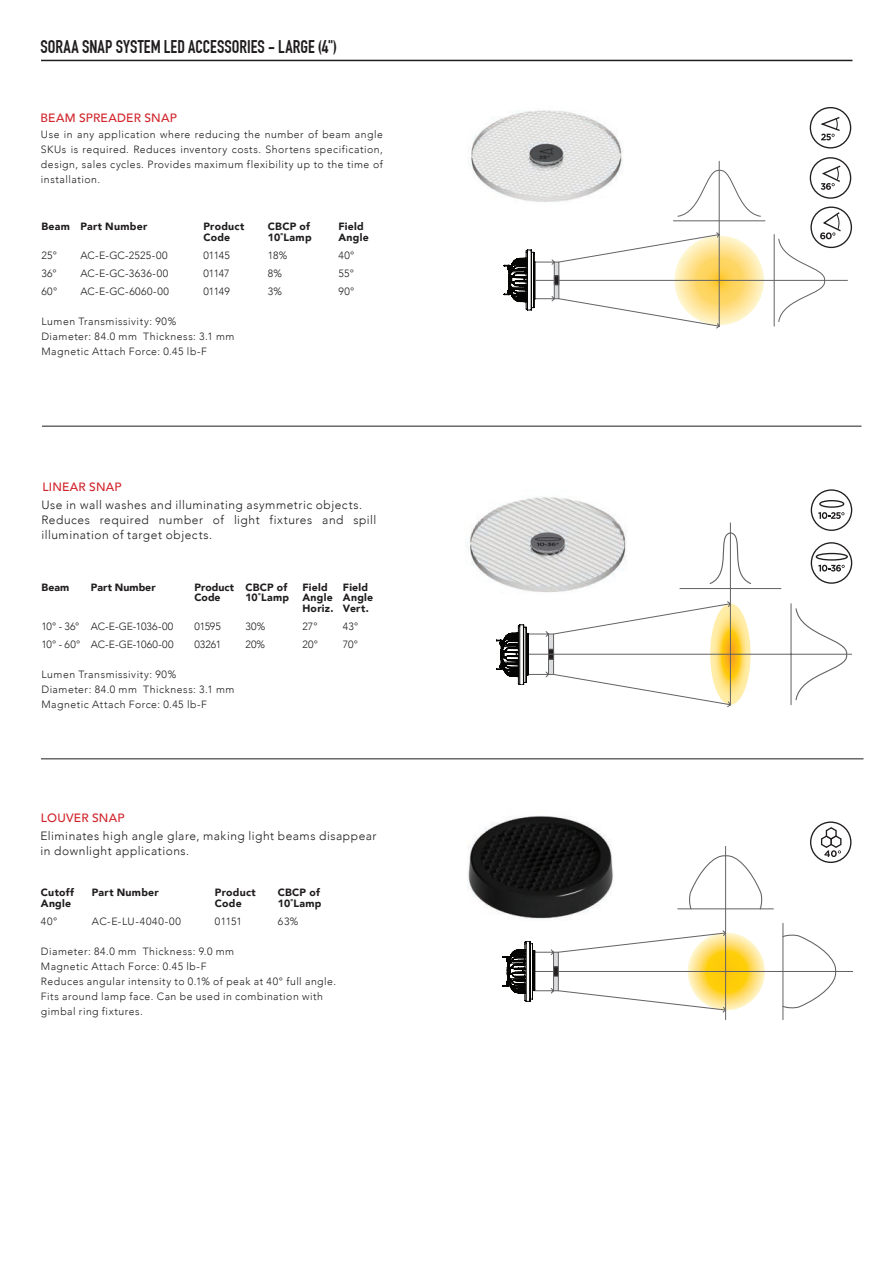
<style>
.page{position:relative;width:893px;height:1263px;background:#fff}
.page>*{position:absolute;margin:0;border:0;box-sizing:border-box;transform-origin:0 0}
.t1{font:700 18px "DIN Condensed";letter-spacing:.005em;color:#201d1e}
.t2{font:300 12px/15px "Avenir";letter-spacing:.045em;color:#201d1e}
.t3{font:500 12px "Avenir";letter-spacing:.02em;color:#d1232a}
.t4{font:300 10.5px/15px "Avenir";letter-spacing:.05em;color:#201d1e}
.t5{font:900 10.5px/10.5px "Avenir";letter-spacing:.025em;color:#201d1e}
.t6{font:300 10.5px "Avenir";color:#201d1e}
.t7{font:300 10.5px "Avenir";letter-spacing:.005em;color:#201d1e}
.t8{font:300 10.5px "Avenir";letter-spacing:.07em;color:#201d1e}
.t9{font:300 10.5px "Avenir";letter-spacing:.02em;color:#201d1e}
.t10{font:900 10.5px "Avenir";letter-spacing:.005em;color:#201d1e}
</style>
<div class="page">
<hr style="left:41px;top:60px;width:811px;height:1px;background:#201d1e">
<hr style="left:536px;top:280px;width:311px;height:1px;background:#636366">
<hr style="left:719px;top:161px;width:1px;height:165px;background:#636366">
<hr style="left:528px;top:654px;width:323px;height:1px;background:#636366">
<hr style="left:730px;top:523px;width:1px;height:182px;background:#636366">
<hr style="left:534px;top:971px;width:318px;height:1px;background:#636366">
<hr style="left:725px;top:846px;width:1px;height:174px;background:#636366">
<hr style="left:783px;top:923px;width:1px;height:97px;background:#636366">
<hr style="left:42px;top:426px;width:819px;height:1px;background:#201d1e">
<hr style="left:41px;top:758px;width:822px;height:1px;background:#201d1e">
<img style="left:471px;top:110px;width:152px;height:85px">
<img style="left:466px;top:496px;width:158px;height:86px">
<img style="left:467px;top:815px;width:122px;height:98px">
<div style="left:810px;top:157px;width:41px;height:42px;border:1px solid #231f20;border-radius:50%"></div>
<svg style="left:820px;top:117px;width:20px;height:23px"></svg>
<div style="left:810px;top:107px;width:41px;height:42px;border:1px solid #231f20;border-radius:50%"></div>
<svg style="left:818px;top:512px;width:26px;height:7px"></svg>
<div style="left:811px;top:489px;width:41px;height:42px;border:1px solid #231f20;border-radius:50%"></div>
<div style="left:819px;top:500px;width:25px;height:8px;border:1px solid #201d1e;border-radius:50%"></div>
<div style="left:811px;top:542px;width:41px;height:42px;border:1px solid #231f20;border-radius:50%"></div>
<div style="left:810px;top:821px;width:41px;height:42px;border:1px solid #231f20;border-radius:50%"></div>
<div style="left:810px;top:206px;width:42px;height:42px;border:1px solid #231f20;border-radius:50%"></div>
<svg style="left:504px;top:164px;width:338px;height:164px"></svg>
<svg style="left:496px;top:532px;width:352px;height:175px"></svg>
<svg style="left:503px;top:826px;width:339px;height:187px"></svg>
<h1 class="t1" style="left:40px;top:36px;width:298px">SORAA SNAP SYSTEM LED ACCESSORIES - LARGE (4")</h1>
<p class="t3" style="left:40px;top:107px;width:138px">BEAM SPREADER SNAP</p>
<p class="t4" style="left:41px;top:127px;width:343px;text-align:justify">Use in any application where reducing the number of beam angle SKUs is required. Reduces inventory costs. Shortens specification, design, sales cycles. Provides maximum flexibility up to the time of installation.</p>
<p class="t5" style="left:41px;top:221px;width:107px">Beam Part Number</p>
<p class="t5" style="left:203px;top:221px;width:42px">Product</p>
<p class="t5" style="left:268px;top:221px;width:43px">CBCP of</p>
<p class="t5" style="left:338px;top:221px;width:27px">Field</p>
<p class="t5" style="left:203px;top:232px;width:28px">Code</p>
<p class="t5" style="left:268px;top:232px;width:45px">10˚Lamp</p>
<p class="t5" style="left:338px;top:232px;width:32px">Angle</p>
<p class="t4" style="left:41px;top:248px;width:17px">25°</p>
<p class="t9" style="left:80px;top:249px;width:89px">AC-E-GC-2525-00</p>
<p class="t4" style="left:203px;top:248px;width:28px">01145</p>
<p class="t4" style="left:268px;top:248px;width:21px">18%</p>
<p class="t4" style="left:338px;top:248px;width:18px">40°</p>
<p class="t4" style="left:41px;top:266px;width:17px">36°</p>
<p class="t4" style="left:80px;top:266px;width:89px">AC-E-GC-3636-00</p>
<p class="t4" style="left:203px;top:266px;width:28px">01147</p>
<p class="t4" style="left:268px;top:266px;width:16px">8%</p>
<p class="t4" style="left:338px;top:266px;width:17px">55°</p>
<p class="t4" style="left:41px;top:284px;width:18px">60°</p>
<p class="t4" style="left:80px;top:284px;width:90px">AC-E-GC-6060-00</p>
<p class="t4" style="left:203px;top:284px;width:28px">01149</p>
<p class="t4" style="left:268px;top:284px;width:16px">3%</p>
<p class="t4" style="left:338px;top:284px;width:18px">90°</p>
<p class="t4" style="left:41px;top:314px;width:195px">Lumen Transmissivity: 90%<br>Diameter: 84.0 mm Thickness: 3.1 mm<br>Magnetic Attach Force: 0.45 lb-F</p>
<p class="t3" style="left:42px;top:477px;width:81px">LINEAR SNAP</p>
<p class="t2" style="left:41px;top:497px;width:336px">Use in wall washes and illuminating asymmetric objects.<br>Reduces required number of light fixtures and spill illumination of target objects.</p>
<p class="t5" style="left:41px;top:581px;width:29px">Beam</p>
<p class="t10" style="left:91px;top:578px;width:66px">Part Number</p>
<p class="t5" style="left:194px;top:581px;width:94px">Product CBCP of</p>
<p class="t5" style="left:302px;top:581px;width:27px">Field</p>
<p class="t5" style="left:343px;top:581px;width:27px">Field</p>
<p class="t5" style="left:194px;top:592px;width:28px">Code</p>
<p class="t5" style="left:245px;top:592px;width:45px">10˚Lamp</p>
<p class="t5" style="left:302px;top:592px;width:72px">Angle Angle<br>Horiz. Vert.</p>
<p class="t6" style="left:41px;top:620px;width:133px">10° - 36° AC-E-GE-1036-00</p>
<p class="t4" style="left:194px;top:618px;width:28px">01595</p>
<p class="t4" style="left:245px;top:618px;width:21px">30%</p>
<p class="t4" style="left:302px;top:618px;width:17px">27°</p>
<p class="t4" style="left:343px;top:618px;width:17px">43°</p>
<p class="t7" style="left:41px;top:638px;width:134px">10° - 60° AC-E-GE-1060-00</p>
<p class="t4" style="left:194px;top:636px;width:28px">03261</p>
<p class="t4" style="left:245px;top:636px;width:21px">20%</p>
<p class="t4" style="left:302px;top:636px;width:17px">20°</p>
<p class="t4" style="left:343px;top:636px;width:17px">70°</p>
<p class="t4" style="left:41px;top:666px;width:195px">Lumen Transmissivity: 90%<br>Diameter: 84.0 mm Thickness: 3.1 mm<br>Magnetic Attach Force: 0.45 lb-F</p>
<p class="t3" style="left:41px;top:807px;width:85px">LOUVER SNAP</p>
<p class="t2" style="left:40px;top:829px;width:338px">Eliminates high angle glare, making light beams disappear in downlight applications.</p>
<p class="t5" style="left:41px;top:887px;width:35px">Cutoff</p>
<p class="t5" style="left:92px;top:887px;width:68px">Part Number</p>
<p class="t5" style="left:215px;top:887px;width:42px">Product</p>
<p class="t5" style="left:278px;top:887px;width:43px">CBCP of</p>
<p class="t5" style="left:41px;top:897px;width:32px">Angle</p>
<p class="t5" style="left:215px;top:897px;width:28px">Code</p>
<p class="t5" style="left:278px;top:897px;width:45px">10˚Lamp</p>
<p class="t4" style="left:41px;top:914px;width:18px">40°</p>
<p class="t8" style="left:92px;top:915px;width:91px">AC-E-LU-4040-00</p>
<p class="t4" style="left:215px;top:914px;width:29px">01151</p>
<p class="t4" style="left:278px;top:914px;width:22px">63%</p>
<p class="t4" style="left:41px;top:944px;width:297px">Diameter: 84.0 mm Thickness: 9.0 mm<br>Magnetic Attach Force: 0.45 lb-F<br>Reduces angular intensity to 0.1% of peak at 40° full angle.<br>Fits around lamp face. Can be used in combination with gimbal ring fixtures.</p>
</div>
